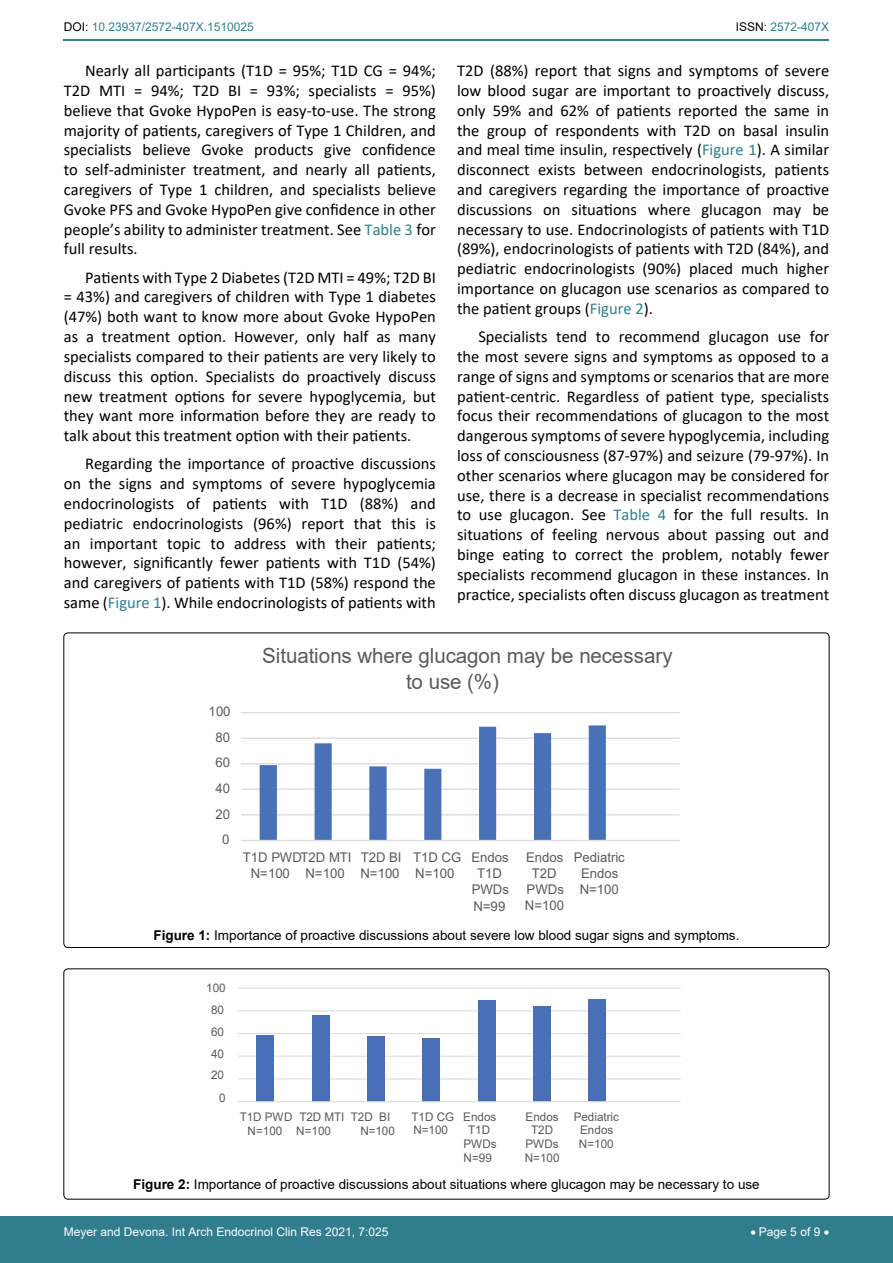
<style>
.page{position:relative;width:893px;height:1263px;background:#fff}
.page>*{position:absolute;margin:0;border:0;box-sizing:border-box;transform-origin:0 0}
.t1{font:20.85px/25.3px "Arial";color:#595a5a}
.t2{font:16.5px/19.8px "Calibri";color:#000;text-align:justify}
.t3{font:13.5px "Arial";color:#000}
.t4{font:13.35px/16.4px "Arial";color:#595a5a}
.t5{font:12px "Arial";color:#fff}
.t6{font:12px "Arial";color:#30808d}
.t7{font:11.85px/21.9px "Arial";letter-spacing:.005em;color:#595959;text-align:center}
.s1{color:#000}
.s2{color:#30808d}
.s3{font-weight:700}
</style>
<div class="page">
<hr style="left:64px;top:40px;width:765px;height:1px;background:#30808d">
<div style="left:0;top:1217px;width:893px;height:46px;background:#307d8d"></div>
<svg style="left:237px;top:987px;width:444px;height:115px"></svg>
<div style="left:64px;top:969px;width:765px;height:230px;border:1px solid #000;border-radius:4px"></div>
<svg style="left:241px;top:712px;width:439px;height:129px"></svg>
<p class="t6" style="left:64px;top:19px;width:192px"><span class="s1">DOI:</span> 10.23937/2572-407X.1510025</p>
<p class="t6" style="left:736px;top:19px;width:95px"><span class="s1">ISSN:</span> 2572-407X</p>
<p class="t2" style="left:64px;top:60px;width:374px;text-indent:21px">Nearly all participants (T1D = 95%; T1D CG = 94%; T2D MTI = 94%; T2D BI = 93%; specialists = 95%) believe that Gvoke HypoPen is easy-to-use. The strong majority of patients, caregivers of Type 1 Children, and specialists believe Gvoke products give confidence to self-administer treatment, and nearly all patients, caregivers of Type 1 children, and specialists believe Gvoke PFS and Gvoke HypoPen give confidence in other people’s ability to administer treatment. See <span class="s2">Table 3</span> for full results.</p>
<p class="t2" style="left:64px;top:267px;width:374px;text-indent:21px">Patients with Type 2 Diabetes (T2D MTI = 49%; T2D BI = 43%) and caregivers of children with Type 1 diabetes (47%) both want to know more about Gvoke HypoPen as a treatment option. However, only half as many specialists compared to their patients are very likely to discuss this option. Specialists do proactively discuss new treatment options for severe hypoglycemia, but they want more information before they are ready to talk about this treatment option with their patients.</p>
<p class="t2" style="left:64px;top:454px;width:374px;text-indent:21px">Regarding the importance of proactive discussions on the signs and symptoms of severe hypoglycemia endocrinologists of patients with T1D (88%) and pediatric endocrinologists (96%) report that this is an important topic to address with their patients; however, significantly fewer patients with T1D (54%) and caregivers of patients with T1D (58%) respond the same (<span class="s2">Figure 1</span>). While endocrinologists of patients with</p>
<p class="t2" style="left:457px;top:60px;width:374px">T2D (88%) report that signs and symptoms of severe low blood sugar are important to proactively discuss, only 59% and 62% of patients reported the same in the group of respondents with T2D on basal insulin and meal time insulin, respectively (<span class="s2">Figure 1</span>). A similar disconnect exists between endocrinologists, patients and caregivers regarding the importance of proactive discussions on situations where glucagon may be necessary to use. Endocrinologists of patients with T1D (89%), endocrinologists of patients with T2D (84%), and pediatric endocrinologists (90%) placed much higher importance on glucagon use scenarios as compared to the patient groups (<span class="s2">Figure 2</span>).</p>
<p class="t2" style="left:457px;top:326px;width:374px;text-indent:21px">Specialists tend to recommend glucagon use for the most severe signs and symptoms as opposed to a range of signs and symptoms or scenarios that are more patient-centric. Regardless of patient type, specialists focus their recommendations of glucagon to the most dangerous symptoms of severe hypoglycemia, including loss of consciousness (87-97%) and seizure (79-97%). In other scenarios where glucagon may be considered for use, there is a decrease in specialist recommendations to use glucagon. See <span class="s2">Table 4</span> for the full results. In situations of feeling nervous about passing out and binge eating to correct the problem, notably fewer specialists recommend glucagon in these instances. In practice, specialists often discuss glucagon as treatment</p>
<p class="t4" style="left:209px;top:703px;width:23px">100</p>
<p class="t4" style="left:215px;top:729px;width:16px">80</p>
<p class="t4" style="left:215px;top:754px;width:16px">60</p>
<p class="t4" style="left:215px;top:780px;width:16px">40</p>
<p class="t4" style="left:215px;top:806px;width:16px">20</p>
<p class="t4" style="left:222px;top:831px;width:9px">0</p>
<p class="t1" style="left:406px;top:643px;width:268px;text-indent:-144px">Situations where glucagon may be necessary to use (%)</p>
<p class="t4" style="left:251px;top:849px;width:102px;text-indent:-8px">T1D PWDT2D MTI<br>N=100</p>
<p class="t4" style="left:306px;top:865px;width:41px">N=100</p>
<p class="t4" style="left:360px;top:849px;width:42px">T2D BI<br>N=100</p>
<p class="t4" style="left:413px;top:849px;width:50px">T1D CG<br>N=100</p>
<p class="t4" style="left:471px;top:848px;width:39px;text-align:center">Endos<br>T1D<br>PWDs<br>N=99</p>
<p class="t4" style="left:525px;top:848px;width:41px;text-align:center">Endos<br>T2D<br>PWDs<br>N=100</p>
<p class="t4" style="left:574px;top:849px;width:53px;text-align:center">Pediatric<br>Endos<br>N=100</p>
<p class="t3" style="left:153px;top:926px;width:587px"><span class="s3">Figure 1:</span> Importance of proactive discussions about severe low blood sugar signs and symptoms.</p>
<p class="t7" style="left:206px;top:977px;width:21px;text-align:right">100<br>80<br>60<br>40<br>20<br>0</p>
<p class="t7" style="left:248px;top:1109px;width:149px;line-height:14.4px;text-align:left;text-indent:-8px">T1D PWD T2D MTI T2D BI<br>N=100 N=100 T2DN=B1I 00</p>
<p class="t7" style="left:411px;top:1110px;width:86px;line-height:13.4px;text-align:left">T1D CG Endos<br>N=100</p>
<p class="t7" style="left:525px;top:1110px;width:36px;line-height:13.5px">Endos<br>T2D<br>PWDs<br>N=100</p>
<p class="t7" style="left:574px;top:1110px;width:47px;line-height:13.4px">Pediatric<br>Endos<br>N=100</p>
<p class="t3" style="left:133px;top:1175px;width:628px"><span class="s3">Figure 2:</span> Importance of proactive discussions about situations where glucagon may be necessary to use</p>
<p class="t7" style="left:464px;top:1123px;width:35px;line-height:13.5px">T1D<br>PWDs<br>N=99</p>
<p class="t5" style="left:64px;top:1223px;width:326px">Meyer and Devona. Int Arch Endocrinol Clin Res 2021, 7:025</p>
<p class="t5" style="left:750px;top:1223px;width:80px">• Page 5 of 9 •</p>
</div>
